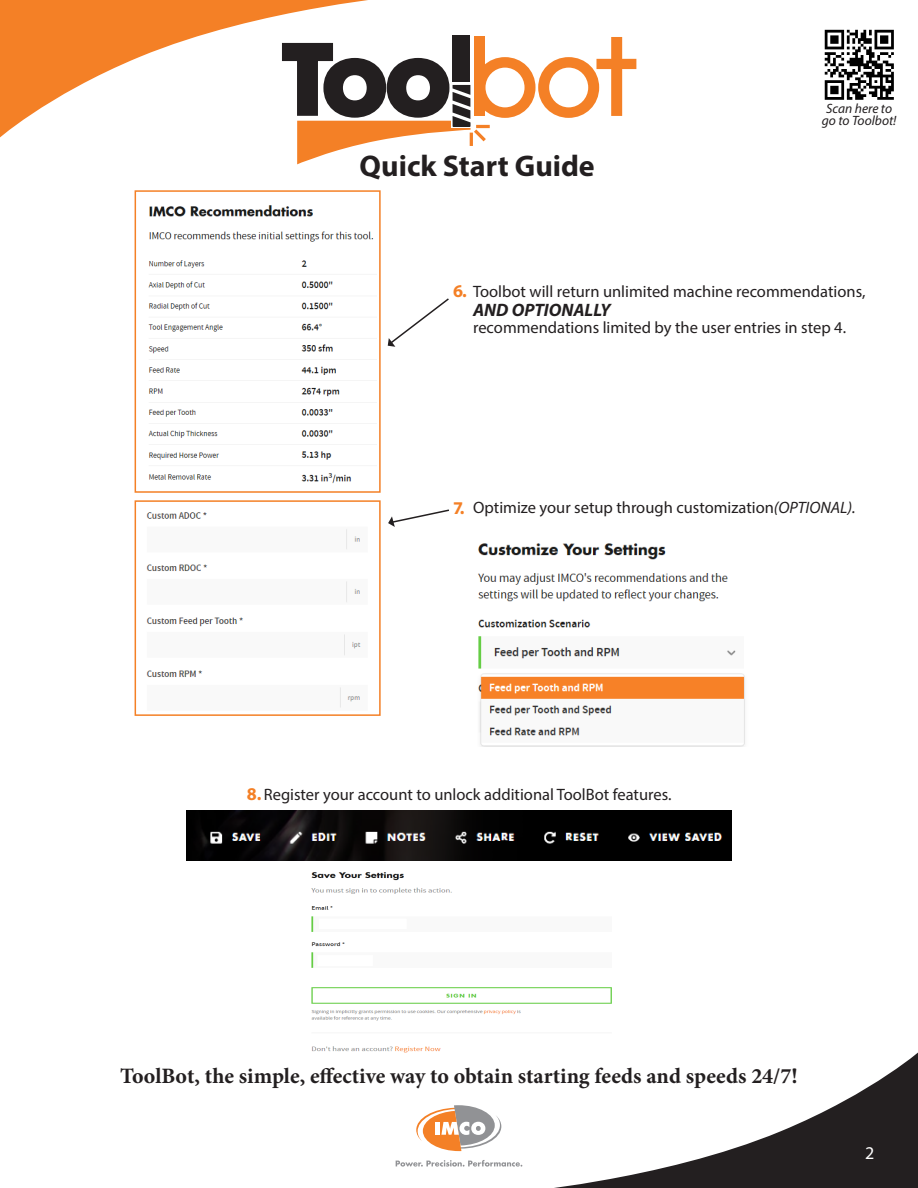
<style>
.page{position:relative;width:918px;height:1188px;background:#fff}
.page>*{position:absolute;margin:0;border:0;box-sizing:border-box;transform-origin:0 0}
.t1{font:700 109.2px "Futura Std";color:#231f20;scale:.93 1}
.t2{font:700 30px "Myriad Pro";color:#231f20}
.t3{font:700 21.9px "Minion Pro";color:#231f20}
.t4{font:italic 700 18px "Myriad Pro";color:#231f20}
.t5{font:700 18px "Myriad Pro";color:#f48026}
.t6{font:18px "Myriad Pro";color:#fff}
.t7{font:16.5px "Myriad Pro";color:#231f20}
.t8{font:italic 13.5px/12px "Myriad Pro";color:#231f20;text-align:center}
.s1{font-size:93.15px}
.s2{font-weight:700;font-size:18px;color:#f48026}
.s3{font-style:italic}
</style>
<div class="page">
<img style="left:146px;top:512px;width:215px;height:196px">
<img style="left:148px;top:205px;width:226px;height:279px">
<div style="left:135px;top:190px;width:246px;height:303px;border:2px solid #f48026"></div>
<div style="left:135px;top:500px;width:246px;height:216px;border:2px solid #f48026"></div>
<svg style="left:0;top:0;width:368px;height:138px"></svg>
<div style="left:453px;top:36px;width:17px;height:46px;background:#231f20"></div>
<div style="left:475px;top:36px;width:10px;height:80px;background:#f48026"></div>
<svg style="left:297px;top:37px;width:339px;height:127px"></svg>
<img style="left:478px;top:543px;width:267px;height:204px">
<img style="left:311px;top:872px;width:301px;height:181px">
<img style="left:187px;top:811px;width:544px;height:50px">
<svg style="left:388px;top:509px;width:61px;height:18px"></svg>
<svg style="left:396px;top:1160px;width:113px;height:7px"></svg>
<svg style="left:416px;top:1105px;width:85px;height:46px"></svg>
<svg style="left:509px;top:1047px;width:409px;height:141px"></svg>
<svg style="left:388px;top:298px;width:61px;height:49px"></svg>
<img style="left:824px;top:29px;width:70px;height:71px">
<p class="t1" style="left:283px;top:2px;width:183px"><span class="s1">T</span>oo</p>
<p class="t2" style="left:360px;top:146px;width:237px">Quick Start Guide</p>
<p class="t8" style="left:822px;top:102px;width:76px">Scan here to go to Toolbot!</p>
<p class="t7" style="left:453px;top:281px;width:414px"><span class="s2">6.</span> Toolbot will return unlimited machine recommendations,</p>
<p class="t4" style="left:473px;top:299px;width:139px">AND OPTIONALLY</p>
<p class="t7" style="left:473px;top:317px;width:374px">recommendations limited by the user entries in step 4.</p>
<p class="t5" style="left:453px;top:496px;width:13px">7.</p>
<p class="t7" style="left:473px;top:497px;width:384px">Optimize your setup through customization<span class="s3">(OPTIONAL).</span></p>
<p class="t7" style="left:247px;top:785px;width:426px"><span class="s2">8.</span> Register your account to unlock additional ToolBot features.</p>
<p class="t3" style="left:120px;top:1061px;width:679px">ToolBot, the simple, effective way to obtain starting feeds and speeds 24/7!</p>
<p class="t6" style="left:865px;top:1142px;width:11px">2</p>
</div>
